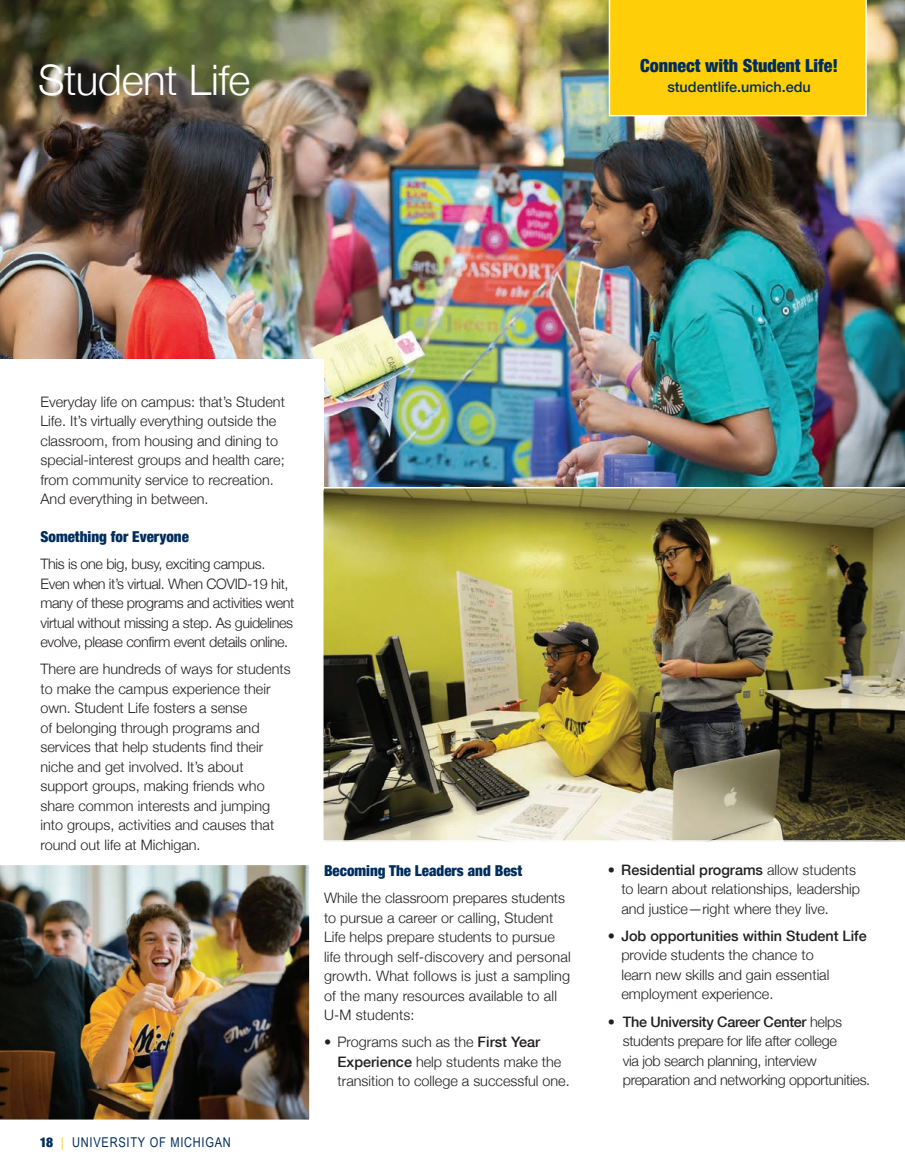
<style>
.page{position:relative;width:905px;height:1175px;background:#fff}
.page>*{position:absolute;margin:0;border:0;box-sizing:border-box;transform-origin:0 0}
.t1{font:300 42px "Helvetica Neue";letter-spacing:-.01em;color:#fff}
.t2{font:900 condensed 18px "Helvetica Neue";color:#002d5e}
.t3{font:900 condensed 15px "Helvetica Neue";color:#002d5e}
.t4{font:300 14.4px/19.5px "Helvetica Neue";color:#231f20}
.t5{font:300 14.4px/19.5px "Helvetica Neue";letter-spacing:-.025em;color:#231f20}
.t6{font:300 14.4px/19.5px "Helvetica Neue";letter-spacing:-.02em;color:#231f20}
.t7{font:500 14.4px "Helvetica Neue";color:#002d5e}
.t8{font:13.5px "Arial Narrow";letter-spacing:.055em;color:#002d5e}
.s1{font-family:"Helvetica Neue";font-weight:900;font-stretch:condensed}
.s2{color:#fece08}
.s3{font-weight:500}
</style>
<div class="page">
<img style="left:0;top:0;width:904px;height:487px">
<div style="left:608px;top:0;width:258px;height:116px;background:#fece08"></div>
<img style="left:0;top:865px;width:310px;height:255px">
<img style="left:323px;top:488px;width:581px;height:353px">
<div style="left:0;top:359px;width:323px;height:131px;background:#fff"></div>
<h2 class="t1" style="left:38px;top:46px;width:214px">Student Life</h2>
<p class="t2" style="left:640px;top:51px;width:200px">Connect with Student Life!</p>
<p class="t7" style="left:667px;top:75px;width:145px">studentlife.umich.edu</p>
<p class="t4" style="left:40px;top:391px;width:246px">Everyday life on campus: that’s Student Life. It’s virtually everything outside the classroom, from housing and dining to special-interest groups and health care; from community service to recreation.<br>And everything in between.</p>
<h3 class="t3" style="left:40px;top:524px;width:150px">Something for Everyone</h3>
<p class="t5" style="left:40px;top:553px;width:255px">This is one big, busy, exciting campus.<br>Even when it’s virtual. When COVID-19 hit, many of these programs and activities went virtual without missing a step. As guidelines evolve, please confirm event details online.</p>
<p class="t4" style="left:40px;top:658px;width:251px">There are hundreds of ways for students to make the campus experience their own. Student Life fosters a sense<br>of belonging through programs and services that help students find their niche and get involved. It’s about support groups, making friends who share common interests and jumping into groups, activities and causes that round out life at Michigan.</p>
<p class="t8" style="left:40px;top:1132px;width:192px"><span class="s1">18</span> <span class="s2">|</span> UNIVERSITY OF MICHIGAN</p>
<h3 class="t3" style="left:324px;top:858px;width:200px">Becoming The Leaders and Best</h3>
<p class="t4" style="left:324px;top:887px;width:248px">While the classroom prepares students to pursue a career or calling, Student Life helps prepare students to pursue life through self-discovery and personal growth. What follows is just a sampling of the many resources available to all U-M students:</p>
<p class="t4" style="left:337px;top:1031px;width:234px;text-indent:-13px">• Programs such as the <span class="s3">First Year<br>Experience</span> help students make the transition to college a successful one.</p>
<p class="t4" style="left:621px;top:859px;width:240px;text-indent:-14px"><span class="s3">• Residential programs</span> allow students to learn about relationships, leadership and justice—right where they live.</p>
<p class="t4" style="left:621px;top:925px;width:247px;text-indent:-13px"><span class="s3">• Job opportunities within Student Life </span>provide students the chance to<br>learn new skills and gain essential employment experience.</p>
<p class="t6" style="left:622px;top:1010px;width:249px;text-indent:-15px"><span class="s3">• The University Career Center</span> helps students prepare for life after college<br>via job search planning, interview preparation and networking opportunities.</p>
</div>
